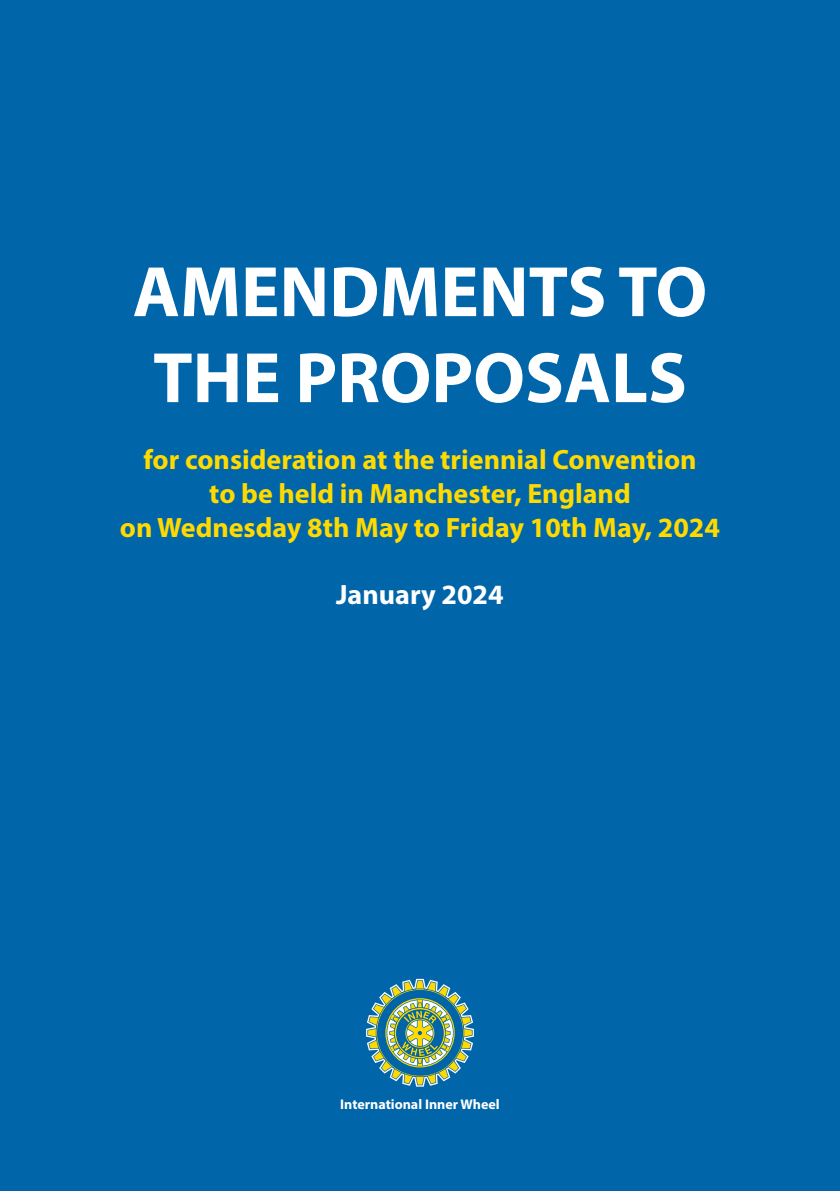
<style>
.page{position:relative;width:840px;height:1191px;background:#fff}
.page>*{position:absolute;margin:0;border:0;box-sizing:border-box;transform-origin:0 0}
.t1{font:700 72px/86px "Myriad Pro";color:#fff}
.t2{font:700 28px/33.6px "Myriad Pro";color:#feda00;text-align:center}
.t3{font:700 28px "Myriad Pro";color:#fff}
.t4{font:700 14px "Myriad Pro";color:#fff}
</style>
<div class="page">
<div style="left:0;top:0;width:839px;height:1191px;background:#0065a9"></div>
<svg style="left:366px;top:979px;width:107px;height:107px"></svg>
<h1 class="t1" style="left:133px;top:246px;width:575px">AMENDMENTS TO<br>THE PROPOSALS</h1>
<p class="t2" style="left:120px;top:442px;width:601px">for consideration at the triennial Convention<br>to be held in Manchester, England<br>on Wednesday 8th May to Friday 10th May, 2024</p>
<p class="t3" style="left:336px;top:576px;width:169px">January 2024</p>
<p class="t4" style="left:340px;top:1095px;width:161px">International Inner Wheel</p>
</div>
